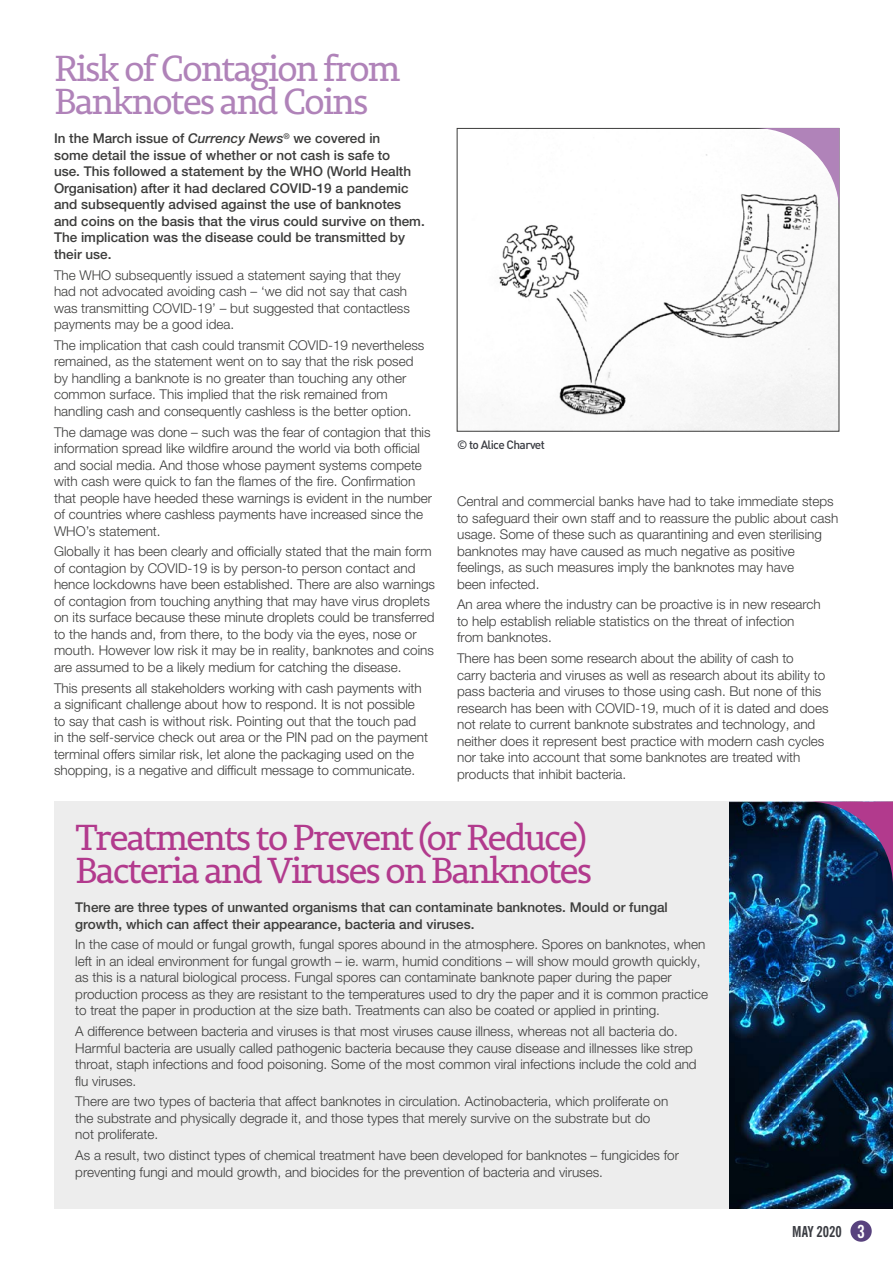
<style>
.page{position:relative;width:893px;height:1263px;background:#fff}
.page>*{position:absolute;margin:0;border:0;box-sizing:border-box;transform-origin:0 0}
.t1{font:36px/33px "Permian Slab Serif Typeface";letter-spacing:-.06em;color:#b23a8d}
.t2{font:36px/33px "Permian Slab Serif Typeface";letter-spacing:-.06em;color:#b083b9}
.t3{font:700 condensed 15px "News Gothic BT";color:#393b41}
.t4{font:300 13.5px/16.5px "Helvetica Neue LTW1 G";color:#3c3c3b}
.t5{font:500 13.5px/16.5px "Helvetica Neue LTW1 G";color:#3c3c3b}
.t6{font:500 12px "DIN";letter-spacing:-.05em;color:#393b41}
.s1{font-family:"Helvetica Neue";font-style:italic}
.s2{font-size:18px;color:#fff}
</style>
<div class="page">
<div style="left:54px;top:801px;width:785px;height:408px;background:#ededed"></div>
<img style="left:729px;top:802px;width:164px;height:407px">
<img style="left:808px;top:801px;width:85px;height:86px">
<img style="left:499px;top:154px;width:338px;height:276px">
<div style="left:457px;top:128px;width:382px;height:304px;border:1px solid #3c3c3b"></div>
<svg style="left:754px;top:128px;width:85px;height:85px"></svg>
<div style="left:850px;top:1220px;width:22px;height:22px;background:#58427e;border-radius:50%"></div>
<h1 class="t2" style="left:54px;top:50px;width:348px">Risk of Contagion from<br>Banknotes and Coins</h1>
<p class="t5" style="left:54px;top:130px;width:372px">In the March issue of <span class="s1">Currency News</span><sup>®</sup> we covered in<br>some detail the issue of whether or not cash is safe to<br>use. This followed a statement by the WHO (World Health Organisation) after it had declared COVID-19 a pandemic and subsequently advised against the use of banknotes and coins on the basis that the virus could survive on them.<br>The implication was the disease could be transmitted by their use.</p>
<p class="t4" style="left:54px;top:266px;width:357px">The WHO subsequently issued a statement saying that they had not advocated avoiding cash – ‘we did not say that cash was transmitting COVID-19’ – but suggested that contactless payments may be a good idea.</p>
<p class="t4" style="left:54px;top:337px;width:372px">The implication that cash could transmit COVID-19 nevertheless remained, as the statement went on to say that the risk posed by handling a banknote is no greater than touching any other common surface. This implied that the risk remained from handling cash and consequently cashless is the better option.</p>
<p class="t4" style="left:54px;top:423px;width:380px">The damage was done – such was the fear of contagion that this information spread like wildfire around the world via both official and social media. And those whose payment systems compete with cash were quick to fan the flames of the fire. Confirmation that people have heeded these warnings is evident in the number of countries where cashless payments have increased since the WHO’s statement.</p>
<p class="t4" style="left:54px;top:543px;width:383px">Globally it has been clearly and officially stated that the main form of contagion by COVID-19 is by person-to person contact and hence lockdowns have been established. There are also warnings of contagion from touching anything that may have virus droplets on its surface because these minute droplets could be transferred to the hands and, from there, to the body via the eyes, nose or mouth. However low risk it may be in reality, banknotes and coins are assumed to be a likely medium for catching the disease.</p>
<p class="t4" style="left:54px;top:679px;width:376px">This presents all stakeholders working with cash payments with a significant challenge about how to respond. It is not possible to say that cash is without risk. Pointing out that the touch pad in the self-service check out area or the PIN pad on the payment terminal offers similar risk, let alone the packaging used on the shopping, is a negative and difficult message to communicate.</p>
<p class="t6" style="left:457px;top:437px;width:89px">© to Alice Charvet</p>
<p class="t4" style="left:457px;top:493px;width:383px">Central and commercial banks have had to take immediate steps to safeguard their own staff and to reassure the public about cash usage. Some of these such as quarantining and even sterilising banknotes may have caused as much negative as positive feelings, as such measures imply the banknotes may have<br>been infected.</p>
<p class="t4" style="left:457px;top:596px;width:365px">An area where the industry can be proactive is in new research to help establish reliable statistics on the threat of infection from banknotes.</p>
<p class="t4" style="left:457px;top:650px;width:373px">There has been some research about the ability of cash to<br>carry bacteria and viruses as well as research about its ability to pass bacteria and viruses to those using cash. But none of this research has been with COVID-19, much of it is dated and does not relate to current banknote substrates and technology, and neither does it represent best practice with modern cash cycles nor take into account that some banknotes are treated with products that inhibit bacteria.</p>
<h1 class="t1" style="left:75px;top:819px;width:518px">Treatments to Prevent (or Reduce)<br>Bacteria and Viruses on Banknotes</h1>
<p class="t5" style="left:75px;top:899px;width:594px">There are three types of unwanted organisms that can contaminate banknotes. Mould or fungal growth, which can affect their appearance, bacteria and viruses.</p>
<p class="t4" style="left:75px;top:936px;width:634px">In the case of mould or fungal growth, fungal spores abound in the atmosphere. Spores on banknotes, when left in an ideal environment for fungal growth – ie. warm, humid conditions – will show mould growth quickly, as this is a natural biological process. Fungal spores can contaminate banknote paper during the paper production process as they are resistant to the temperatures used to dry the paper and it is common practice to treat the paper in production at the size bath. Treatments can also be coated or applied in printing.</p>
<p class="t4" style="left:75px;top:1023px;width:623px">A difference between bacteria and viruses is that most viruses cause illness, whereas not all bacteria do.<br>Harmful bacteria are usually called pathogenic bacteria because they cause disease and illnesses like strep throat, staph infections and food poisoning. Some of the most common viral infections include the cold and flu viruses.</p>
<p class="t4" style="left:75px;top:1093px;width:594px">There are two types of bacteria that affect banknotes in circulation. Actinobacteria, which proliferate on the substrate and physically degrade it, and those types that merely survive on the substrate but do not proliferate.</p>
<p class="t4" style="left:75px;top:1147px;width:605px">As a result, two distinct types of chemical treatment have been developed for banknotes – fungicides for preventing fungi and mould growth, and biocides for the prevention of bacteria and viruses.</p>
<p class="t3" style="left:792px;top:1222px;width:74px">MAY 2020 <span class="s2">3</span></p>
</div>
